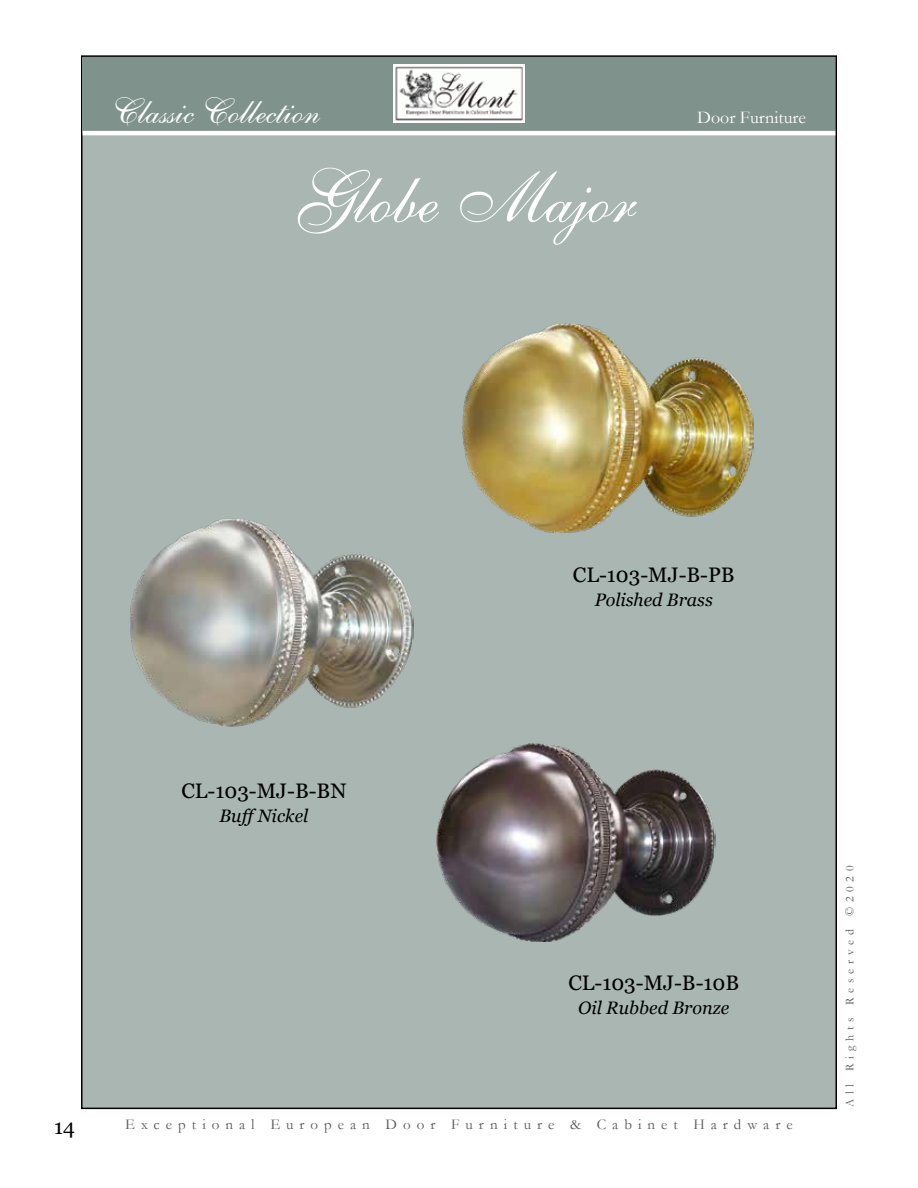
<style>
.page{position:relative;width:918px;height:1188px;background:#fff}
.page>*{position:absolute;margin:0;border:0;box-sizing:border-box;transform-origin:0 0}
.t1{font:72px "English 111 Vivace BT";color:#fff}
.t2{font:36px "English 111 Vivace BT";color:#fff}
.t3{font:21px "Georgia";color:#000}
.t4{font:21px "Georgia";color:#000101}
.t5{font:italic 18px "Georgia";color:#000}
.t6{font:18px "Garamond";color:#fff}
.t7{font:15px "Garamond";letter-spacing:.4em;color:#58595b}
.t8{font:12px "Garamond";letter-spacing:.4em;color:#58595b}
</style>
<div class="page">
<div style="left:82px;top:56px;width:754px;height:1052px;background:#a9b6b1"></div>
<div style="left:83px;top:57px;width:752px;height:76px;background:#7f928b"></div>
<hr style="left:83px;top:131px;width:752px;height:4px;background:#fff">
<img style="left:394px;top:65px;width:130px;height:58px">
<img style="left:436px;top:743px;width:279px;height:199px">
<img style="left:130px;top:518px;width:284px;height:209px">
<img style="left:462px;top:323px;width:292px;height:210px">
<h2 class="t2" style="left:111px;top:88px;width:210px">Classic Collection</h2>
<h1 class="t1" style="left:288px;top:154px;width:349px">Globe Major</h1>
<p class="t6" style="left:697px;top:105px;width:110px">Door Furniture</p>
<h3 class="t3" style="left:573px;top:562px;width:163px">CL-103-MJ-B-PB</h3>
<p class="t5" style="left:595px;top:588px;width:120px">Polished Brass</p>
<h3 class="t3" style="left:181px;top:778px;width:167px">CL-103-MJ-B-BN</h3>
<p class="t5" style="left:220px;top:804px;width:90px">Buff Nickel</p>
<h3 class="t4" style="left:54px;top:1114px;width:22px">14</h3>
<h3 class="t3" style="left:568px;top:970px;width:172px">CL-103-MJ-B-10B</h3>
<p class="t5" style="left:578px;top:996px;width:152px">Oil Rubbed Bronze</p>
<p class="t7" style="left:125px;top:1114px;width:669px">Exceptional European Door Furniture &amp; Cabinet Hardware</p>
<p class="t8" style="left:842px;top:1107px;width:243px;rotate:-90deg">All Rights Reserved ©2020</p>
</div>
